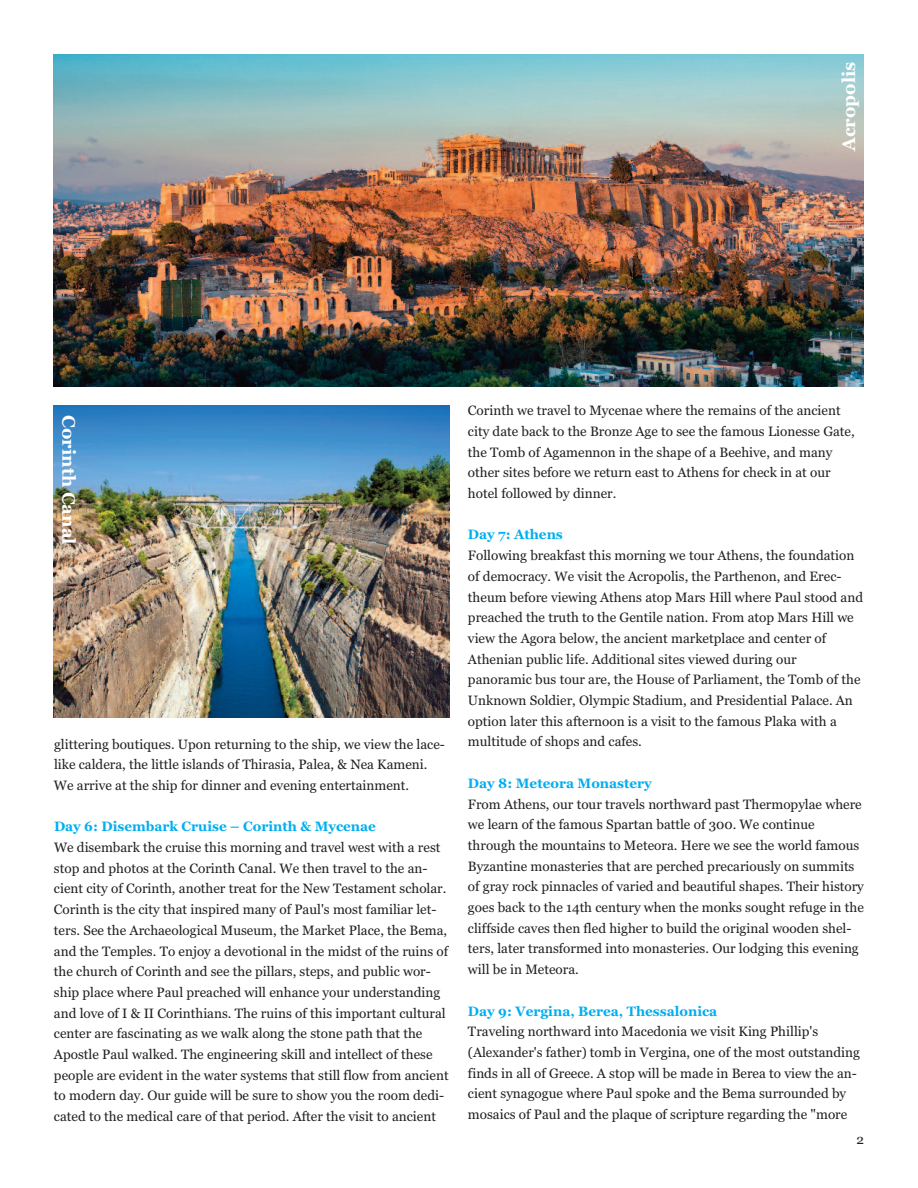
<style>
.page{position:relative;width:918px;height:1188px;background:#fff}
.page>*{position:absolute;margin:0;border:0;box-sizing:border-box;transform-origin:0 0}
.t1{font:700 18px "Georgia";color:#fff}
.t2{font:13.5px/20.7px "Georgia";color:#231f20}
.t3{font:700 13.5px "Georgia";color:#00aeef}
</style>
<div class="page">
<img style="left:54px;top:54px;width:810px;height:332px">
<img style="left:54px;top:405px;width:396px;height:313px">
<h1 class="t1" style="left:838px;top:151px;width:91px;rotate:-90deg">Acropolis</h1>
<h1 class="t1" style="left:79px;top:415px;width:131px;rotate:90deg">Corinth Canal</h1>
<p class="t2" style="left:54px;top:734px;width:392px">glittering boutiques. Upon returning to the ship, we view the lace&shy;like caldera, the little islands of Thirasia, Palea, &amp; Nea Kameni.<br>We arrive at the ship for dinner and evening entertainment.</p>
<p class="t3" style="left:54px;top:819px;width:324px">Day 6: Disembark Cruise – Corinth &amp; Mycenae</p>
<p class="t2" style="left:54px;top:837px;width:396px">We disembark the cruise this morning and travel west with a rest stop and photos at the Corinth Canal. We then travel to the an&shy;cient city of Corinth, another treat for the New Testament scholar.<br>Corinth is the city that inspired many of Paul's most familiar let&shy;ters. See the Archaeological Museum, the Market Place, the Bema, and the Temples. To enjoy a devotional in the midst of the ruins of the church of Corinth and see the pillars, steps, and public wor&shy;ship place where Paul preached will enhance your understanding and love of I &amp; II Corinthians. The ruins of this important cultural center are fascinating as we walk along the stone path that the Apostle Paul walked. The engineering skill and intellect of these people are evident in the water systems that still flow from ancient to modern day. Our guide will be sure to show you the room dedi&shy;cated to the medical care of that period. After the visit to ancient</p>
<p class="t2" style="left:468px;top:400px;width:388px">Corinth we travel to Mycenae where the remains of the ancient city date back to the Bronze Age to see the famous Lionesse Gate, the Tomb of Agamennon in the shape of a Beehive, and many other sites before we return east to Athens for check in at our hotel followed by dinner.</p>
<p class="t3" style="left:468px;top:527px;width:96px">Day 7: Athens</p>
<p class="t2" style="left:468px;top:545px;width:397px">Following breakfast this morning we tour Athens, the foundation of democracy. We visit the Acropolis, the Parthenon, and Erec&shy;theum before viewing Athens atop Mars Hill where Paul stood and preached the truth to the Gentile nation. From atop Mars Hill we view the Agora below, the ancient marketplace and center of Athenian public life. Additional sites viewed during our panoramic bus tour are, the House of Parliament, the Tomb of the Unknown Soldier, Olympic Stadium, and Presidential Palace. An option later this afternoon is a visit to the famous Plaka with a multitude of shops and cafes.</p>
<p class="t3" style="left:468px;top:775px;width:185px">Day 8: Meteora Monastery</p>
<p class="t2" style="left:468px;top:794px;width:397px">From Athens, our tour travels northward past Thermopylae where we learn of the famous Spartan battle of 300. We continue through the mountains to Meteora. Here we see the world famous Byzantine monasteries that are perched precariously on summits of gray rock pinnacles of varied and beautiful shapes. Their history goes back to the 14th century when the monks sought refuge in the cliffside caves then fled higher to build the original wooden shel&shy;ters, later transformed into monasteries. Our lodging this evening will be in Meteora.</p>
<p class="t3" style="left:468px;top:1003px;width:251px">Day 9: Vergina, Berea, Thessalonica</p>
<p class="t2" style="left:468px;top:1021px;width:394px">Traveling northward into Macedonia we visit King Phillip's (Alexander's father) tomb in Vergina, one of the most outstanding finds in all of Greece. A stop will be made in Berea to view the an&shy;cient synagogue where Paul spoke and the Bema surrounded by mosaics of Paul and the plaque of scripture regarding the "more</p>
<p class="t2" style="left:856px;top:1129px;width:9px">2</p>
</div>
